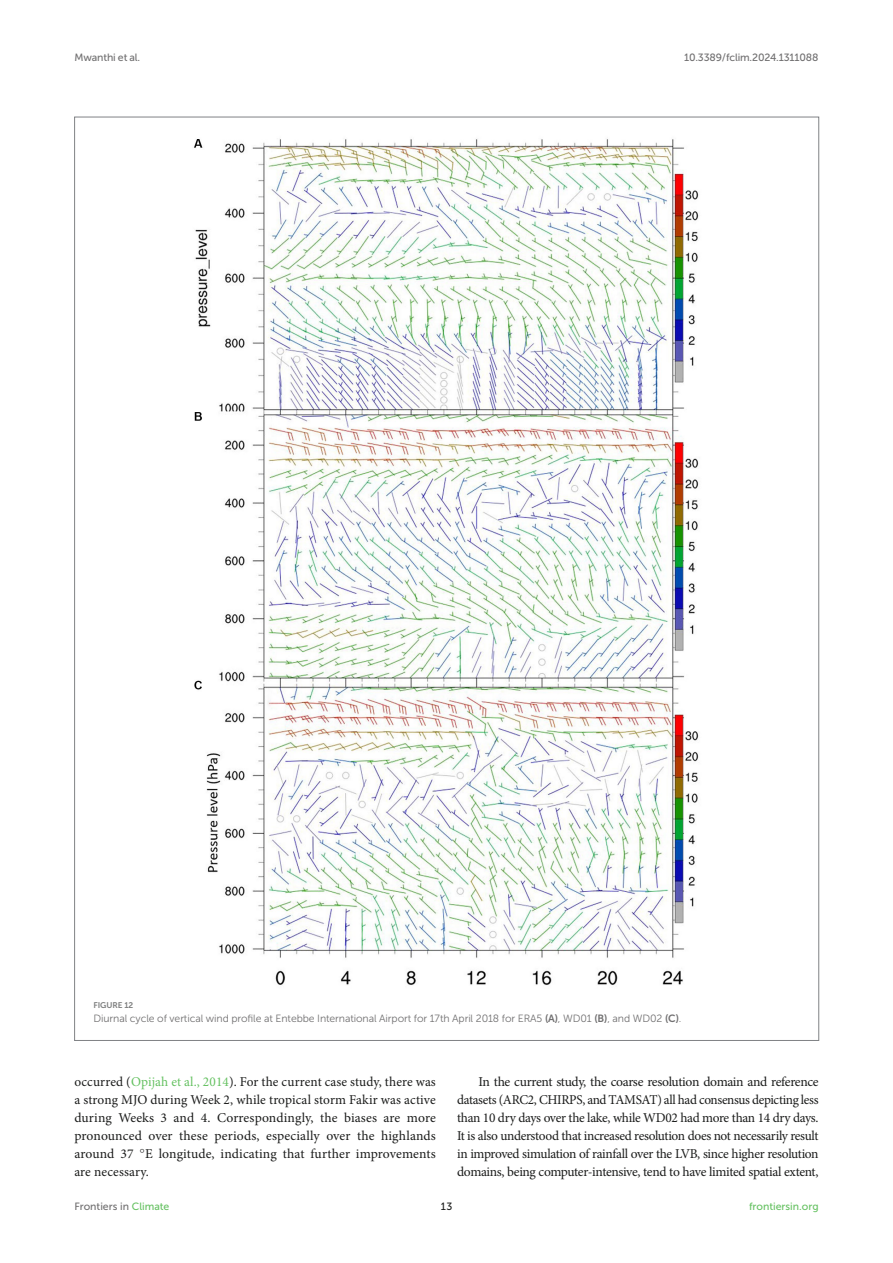
<style>
.page{position:relative;width:893px;height:1263px;background:#fff}
.page>*{position:absolute;margin:0;border:0;box-sizing:border-box;transform-origin:0 0}
.TEXT{font:13.5px/18px "Minion Pro";letter-spacing:-.015em;color:#1b1c1b;text-align:justify}
.FIG_LEG{font:10.5px "Museo Sans 300";letter-spacing:-.01em;color:#706f70}
.t1{font:10.5px "Museo Sans 500";letter-spacing:-.015em;color:#706f70}
.t2{font:10.5px "Museo Sans 500";color:#65c161}
.t3{font:10.5px "Museo Sans 500";color:#1b1c1b}
.FIG_HD{font:8.25px "Museo Sans 700";letter-spacing:-.01em;color:#7e7f7f}
.s1{font-family:"Museo Sans 700"}
.s2{color:#65c161}
.s3{font-family:"STIX"}
</style>
<div class="page">
<img style="left:194px;top:139px;width:505px;height:846px">
<p class="t1" style="left:74px;top:51px;width:67px">Mwanthi et al.</p>
<p class="t1" style="left:684px;top:51px;width:136px">10.3389/fclim.2024.1311088</p>
<p class="FIG_HD" style="left:94px;top:1000px;width:41px">FIGURE 12</p>
<p class="FIG_LEG" style="left:94px;top:1012px;width:589px">Diurnal cycle of vertical wind profile at Entebbe International Airport for 17th April 2018 for ERA5 <span class="s1">(A)</span>, WD01 <span class="s1">(B)</span>, and WD02 <span class="s1">(C)</span>.</p>
<p class="TEXT" style="left:74px;top:1073px;width:363px">occurred (<span class="s2">Opijah et al., 2014</span>). For the current case study, there was a strong MJO during Week 2, while tropical storm Fakir was active during Weeks 3 and 4. Correspondingly, the biases are more pronounced over these periods, especially over the highlands around 37 <span class="s3">°</span>E longitude, indicating that further improvements are necessary.</p>
<p class="TEXT" style="left:457px;top:1073px;width:363px;text-indent:21px">In the current study, the coarse resolution domain and reference datasets (ARC2, CHIRPS, and TAMSAT) all had consensus depicting less than 10 dry days over the lake, while WD02 had more than 14 dry days.<br>It is also understood that increased resolution does not necessarily result in improved simulation of rainfall over the LVB, since higher resolution domains, being computer-intensive, tend to have limited spatial extent,</p>
<p class="t1" style="left:74px;top:1200px;width:97px">Frontiers in <span class="s2">Climate</span></p>
<p class="t3" style="left:441px;top:1200px;width:13px">13</p>
<p class="t2" style="left:749px;top:1200px;width:71px">frontiersin.org</p>
</div>
